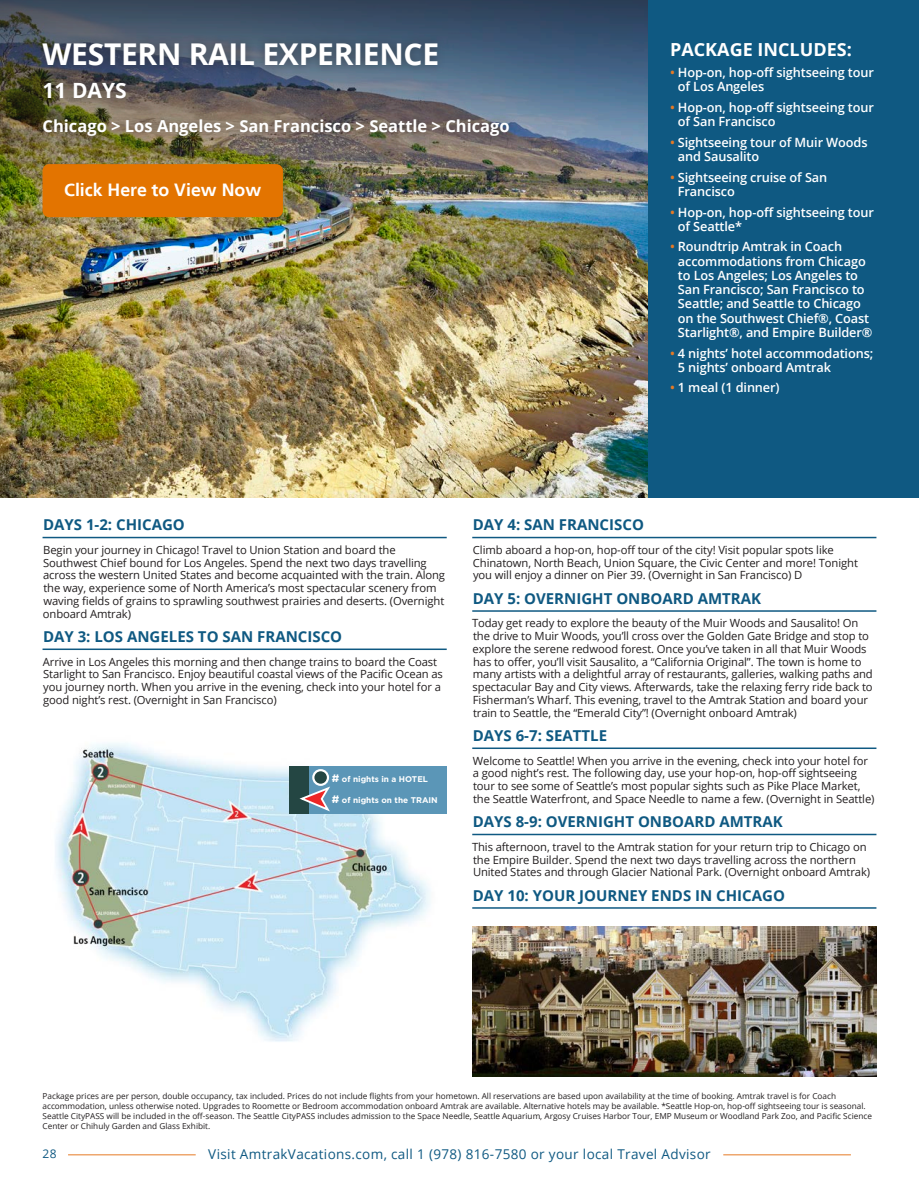
<style>
.page{position:relative;width:919px;height:1191px;background:#fff}
.page>*{position:absolute;margin:0;border:0;box-sizing:border-box;transform-origin:0 0}
.TOUR_NAME_WHITE{font:700 30px "Open Sans";letter-spacing:-.01em;color:#fff}
.DAYS_AND_PRICE_WHITE{font:700 21px "Open Sans";color:#fff}
.t1{font:700 18px "Open Sans";color:#fff}
.t2{font:700 17.7px "Frutiger LT";color:#fff}
.DESTINATIONS_WHITE{font:700 16.5px "Open Sans";color:#fff}
.NEW_DAYS_HEADING_BLU{font:700 15px "Open Sans";color:#0f5982}
.t3{font:13.5px "Open Sans";letter-spacing:.025em;color:#0f5982}
.PACKAGE_INC{font:600 12.75px/14.2px "Open Sans";letter-spacing:-.01em;color:#fff}
.t4{font:12px "Open Sans";color:#0f5982}
.MAIN_BODY_COPY{font:11.25px/12.8px "Open Sans";letter-spacing:-.01em;color:#231f20}
.t5{font:8.25px/9.9px "Open Sans";color:#231f20}
.t6{font:700 8.25px "Gotham";color:#fff}
.s1{color:#e67a25}
.s2{font-size:10.8px}
</style>
<div class="page">
<hr style="left:68px;top:1154px;width:128px;height:1px;background:#e67a25">
<hr style="left:723px;top:1154px;width:127px;height:1px;background:#e67a25">
<img style="left:55px;top:743px;width:375px;height:299px">
<div style="left:297px;top:766px;width:149px;height:48px;background:#5b96b7"></div>
<div style="left:289px;top:766px;width:20px;height:48px;background:#244643"></div>
<svg style="left:299px;top:784px;width:31px;height:28px"></svg>
<svg style="left:313px;top:770px;width:15px;height:15px"></svg>
<div style="left:312px;top:769px;width:17px;height:17px;border:2px solid #fff;border-radius:50%"></div>
<hr style="left:472px;top:537px;width:404px;height:1px;background:#0f5982">
<hr style="left:472px;top:610px;width:404px;height:2px;background:#0f5982">
<hr style="left:472px;top:747px;width:404px;height:2px;background:#0f5982">
<hr style="left:472px;top:833px;width:404px;height:2px;background:#0f5982">
<hr style="left:472px;top:907px;width:404px;height:1px;background:#0f5982">
<img style="left:0;top:412px;width:648px;height:85px">
<img style="left:0;top:0;width:648px;height:412px">
<div style="left:648px;top:0;width:270px;height:497px;background:#0f5982"></div>
<div style="left:34px;top:34px;width:484px;height:111px;background:#231f20;opacity:.5"></div>
<img style="left:472px;top:927px;width:404px;height:149px">
<hr style="left:43px;top:537px;width:403px;height:1px;background:#0f5982">
<hr style="left:43px;top:648px;width:403px;height:2px;background:#0f5982">
<div style="left:43px;top:164px;width:240px;height:53px;background:#e37400;border-radius:7px"></div>
<p class="TOUR_NAME_WHITE" style="left:43px;top:33px;width:398px">WESTERN RAIL EXPERIENCE</p>
<p class="DAYS_AND_PRICE_WHITE" style="left:43px;top:76px;width:86px">11 DAYS</p>
<p class="DESTINATIONS_WHITE" style="left:43px;top:115px;width:468px">Chicago &gt; Los Angeles &gt; San Francisco &gt; Seattle &gt; Chicago</p>
<h3 class="t2" style="left:64px;top:179px;width:198px">Click Here to View Now</h3>
<p class="t1" style="left:670px;top:37px;width:183px">PACKAGE INCLUDES:</p>
<p class="PACKAGE_INC" style="left:678px;top:65px;width:197px;text-indent:-8px"><span class="s1">•</span> Hop-on, hop-off sightseeing tour of Los Angeles</p>
<p class="PACKAGE_INC" style="left:678px;top:100px;width:197px;text-indent:-8px"><span class="s1">•</span> Hop-on, hop-off sightseeing tour of San Francisco</p>
<p class="PACKAGE_INC" style="left:678px;top:135px;width:191px;text-indent:-8px"><span class="s1">•</span> Sightseeing tour of Muir Woods and Sausalito</p>
<p class="PACKAGE_INC" style="left:678px;top:170px;width:151px;text-indent:-8px"><span class="s1">•</span> Sightseeing cruise of San<br>Francisco</p>
<p class="PACKAGE_INC" style="left:678px;top:204px;width:197px;text-indent:-8px"><span class="s1">•</span> Hop-on, hop-off sightseeing tour of Seattle*</p>
<p class="PACKAGE_INC" style="left:678px;top:239px;width:196px;text-indent:-8px"><span class="s1">•</span> Roundtrip Amtrak in Coach accommodations from Chicago to Los Angeles; Los Angeles to<br>San Francisco; San Francisco to<br>Seattle; and Seattle to Chicago on the Southwest Chief®, Coast<br>Starlight®, and Empire Builder®</p>
<p class="PACKAGE_INC" style="left:678px;top:345px;width:197px;text-indent:-8px"><span class="s1">•</span> 4 nights’ hotel accommodations;<br>5 nights’ onboard Amtrak</p>
<p class="PACKAGE_INC" style="left:670px;top:380px;width:111px"><span class="s1">•</span> 1 meal (1 dinner)</p>
<p class="NEW_DAYS_HEADING_BLU" style="left:43px;top:514px;width:143px">DAYS 1-2: CHICAGO</p>
<p class="MAIN_BODY_COPY" style="left:43px;top:543px;width:404px">Begin your journey in Chicago! Travel to Union Station and board the Southwest Chief bound for Los Angeles. Spend the next two days travelling across the western United States and become acquainted with the train. Along the way, experience some of North America’s most spectacular scenery from waving fields of grains to sprawling southwest prairies and deserts. (Overnight onboard Amtrak)</p>
<p class="NEW_DAYS_HEADING_BLU" style="left:43px;top:626px;width:301px">DAY 3: LOS ANGELES TO SAN FRANCISCO</p>
<p class="MAIN_BODY_COPY" style="left:43px;top:655px;width:401px">Arrive in Los Angeles this morning and then change trains to board the Coast Starlight to San Francisco. Enjoy beautiful coastal views of the Pacific Ocean as you journey north. When you arrive in the evening, check into your hotel for a good night’s rest. (Overnight in San Francisco)</p>
<p class="t6" style="left:332px;top:773px;width:97px"><span class="s2">#</span> of nights in a HOTEL</p>
<p class="t6" style="left:332px;top:794px;width:107px"><span class="s2">#</span> of nights on the TRAIN</p>
<p class="NEW_DAYS_HEADING_BLU" style="left:472px;top:514px;width:173px">DAY 4: SAN FRANCISCO</p>
<p class="MAIN_BODY_COPY" style="left:473px;top:543px;width:386px">Climb aboard a hop-on, hop-off tour of the city! Visit popular spots like<br>Chinatown, North Beach, Union Square, the Civic Center and more! Tonight you will enjoy a dinner on Pier 39. (Overnight in San Francisco) D</p>
<p class="NEW_DAYS_HEADING_BLU" style="left:472px;top:588px;width:290px">DAY 5: OVERNIGHT ONBOARD AMTRAK</p>
<p class="MAIN_BODY_COPY" style="left:472px;top:616px;width:402px">Today get ready to explore the beauty of the Muir Woods and Sausalito! On the drive to Muir Woods, you’ll cross over the Golden Gate Bridge and stop to explore the serene redwood forest. Once you’ve taken in all that Muir Woods has to offer, you’ll visit Sausalito, a “California Original”. The town is home to many artists with a delightful array of restaurants, galleries, walking paths and spectacular Bay and City views. Afterwards, take the relaxing ferry ride back to Fisherman’s Wharf. This evening, travel to the Amtrak Station and board your train to Seattle, the “Emerald City”! (Overnight onboard Amtrak)</p>
<p class="NEW_DAYS_HEADING_BLU" style="left:472px;top:725px;width:136px">DAYS 6-7: SEATTLE</p>
<p class="MAIN_BODY_COPY" style="left:472px;top:753px;width:403px">Welcome to Seattle! When you arrive in the evening, check into your hotel for a good night’s rest. The following day, use your hop-on, hop-off sightseeing tour to see some of Seattle’s most popular sights such as Pike Place Market, the Seattle Waterfront, and Space Needle to name a few. (Overnight in Seattle)</p>
<p class="NEW_DAYS_HEADING_BLU" style="left:472px;top:811px;width:311px">DAYS 8-9: OVERNIGHT ONBOARD AMTRAK</p>
<p class="MAIN_BODY_COPY" style="left:472px;top:840px;width:399px">This afternoon, travel to the Amtrak station for your return trip to Chicago on the Empire Builder. Spend the next two days travelling across the northern<br>United States and through Glacier National Park. (Overnight onboard Amtrak)</p>
<p class="NEW_DAYS_HEADING_BLU" style="left:472px;top:884px;width:314px">DAY 10: YOUR JOURNEY ENDS IN CHICAGO</p>
<p class="t5" style="left:43px;top:1091px;width:831px">Package prices are per person, double occupancy, tax included. Prices do not include flights from your hometown. All reservations are based upon availability at the time of booking. Amtrak travel is for Coach accommodation, unless otherwise noted. Upgrades to Roomette or Bedroom accommodation onboard Amtrak are available. Alternative hotels may be available. *Seattle Hop-on, hop-off sightseeing tour is seasonal.<br>Seattle CityPASS will be included in the off-season. The Seattle CityPASS includes admission to the Space Needle, Seattle Aquarium, Argosy Cruises Harbor Tour, EMP Museum or Woodland Park Zoo, and Pacific Science Center or Chihuly Garden and Glass Exhibit.</p>
<p class="t4" style="left:43px;top:1145px;width:15px">28</p>
<p class="t3" style="left:208px;top:1144px;width:504px">Visit AmtrakVacations.com, call 1 (978) 816-7580 or your local Travel Advisor</p>
</div>
